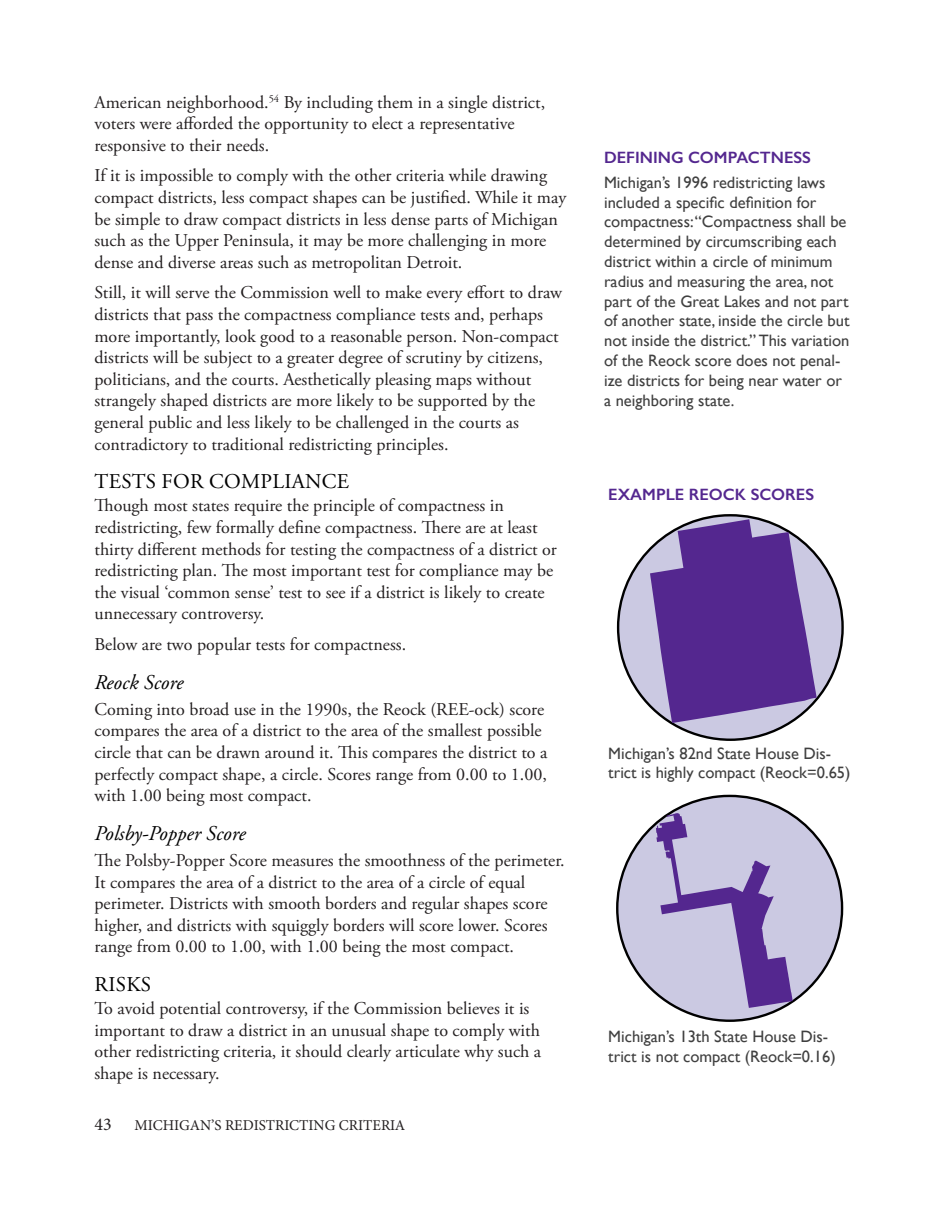
<style>
.page{position:relative;width:945px;height:1215px;background:#fff}
.page>*{position:absolute;margin:0;border:0;box-sizing:border-box;transform-origin:0 0}
.header_4_v_2{font:italic 21px "Adobe Garamond Pro";color:#000}
.header_3_v_2{font:21px "Adobe Garamond Pro";letter-spacing:.015em;color:#000}
.regular_text{font:18px/21.6px "Adobe Garamond Pro";color:#231f20}
.regular_text-2{font:18px/21.6px "Adobe Garamond Pro";letter-spacing:-.115em;color:#231f20}
.t1{font:18px "Minion Pro";color:#231f20}
.sidebar{font:16.5px/19.8px "Gill Sans";color:#404040}
.Figure_titles{font:600 16.5px "Gill Sans";color:#54278f}
.t2{font:15px "Minion Pro";color:#231f20}
</style>
<div class="page">
<svg style="left:616px;top:514px;width:228px;height:227px"></svg>
<svg style="left:649px;top:518px;width:168px;height:206px"></svg>
<svg style="left:616px;top:794px;width:228px;height:228px"></svg>
<svg style="left:655px;top:812px;width:139px;height:197px"></svg>
<p class="regular_text" style="left:94px;top:92px;width:452px">American neighborhood.<sup>54</sup> By including them in a single district, voters were afforded the opportunity to elect a representative responsive to their needs.</p>
<p class="regular_text" style="left:94px;top:165px;width:473px">If it is impossible to comply with the other criteria while drawing compact districts, less compact shapes can be justified. While it may be simple to draw compact districts in less dense parts of Michigan such as the Upper Peninsula, it may be more challenging in more dense and diverse areas such as metropolitan Detroit.</p>
<p class="regular_text" style="left:94px;top:282px;width:470px">Still, it will serve the Commission well to make every effort to draw districts that pass the compactness compliance tests and, perhaps more importantly, look good to a reasonable person. Non-compact districts will be subject to a greater degree of scrutiny by citizens, politicians, and the courts. Aesthetically pleasing maps without strangely shaped districts are more likely to be supported by the general public and less likely to be challenged in the courts as contradictory to traditional redistricting principles.</p>
<p class="header_3_v_2" style="left:95px;top:469px;width:256px">TESTS FOR COMPLIANCE</p>
<p class="regular_text-2" style="left:94px;top:495px;width:464px">Though most states require the principle of compactness in redistricting, few formally define compactness. There are at least thirty different methods for testing the compactness of a district or redistricting plan. The most important test for compliance may be the visual ‘common sense’ test to see if a district is likely to create unnecessary controversy.</p>
<p class="regular_text" style="left:94px;top:634px;width:313px">Below are two popular tests for compactness.</p>
<p class="header_4_v_2" style="left:94px;top:669px;width:90px">Reock Score</p>
<p class="regular_text" style="left:94px;top:699px;width:455px">Coming into broad use in the 1990s, the Reock (REE-ock) score compares the area of a district to the area of the smallest possible circle that can be drawn around it. This compares the district to a perfectly compact shape, a circle. Scores range from 0.00 to 1.00, with 1.00 being most compact.</p>
<p class="header_4_v_2" style="left:94px;top:821px;width:153px">Polsby-Popper Score</p>
<p class="regular_text" style="left:94px;top:850px;width:472px">The Polsby-Popper Score measures the smoothness of the perimeter.<br>It compares the area of a district to the area of a circle of equal perimeter. Districts with smooth borders and regular shapes score higher, and districts with squiggly borders will score lower. Scores range from 0.00 to 1.00, with 1.00 being the most compact.</p>
<p class="header_3_v_2" style="left:95px;top:972px;width:58px">RISKS</p>
<p class="regular_text" style="left:94px;top:998px;width:448px">To avoid potential controversy, if the Commission believes it is important to draw a district in an unusual shape to comply with other redistricting criteria, it should clearly articulate why such a shape is necessary.</p>
<p class="t1" style="left:94px;top:1112px;width:19px">43</p>
<p class="t2" style="left:134px;top:1115px;width:272px">MICHIGAN’S REDISTRICTING CRITERIA</p>
<p class="Figure_titles" style="left:604px;top:147px;width:209px">DEFINING COMPACTNESS</p>
<p class="sidebar" style="left:604px;top:172px;width:247px">Michigan’s 1996 redistricting laws included a specific definition for compactness: “Compactness shall be determined by circumscribing each district within a circle of minimum radius and measuring the area, not part of the Great Lakes and not part of another state, inside the circle but not inside the district.” This variation of the Reock score does not penal&shy;ize districts for being near water or a neighboring state.</p>
<p class="Figure_titles" style="left:608px;top:485px;width:207px">EXAMPLE REOCK SCORES</p>
<p class="sidebar" style="left:608px;top:743px;width:244px">Michigan’s 82nd State House Dis&shy;trict is highly compact (Reock=0.65)</p>
<p class="sidebar" style="left:608px;top:1026px;width:229px">Michigan’s 13th State House Dis&shy;trict is not compact (Reock=0.16)</p>
</div>
